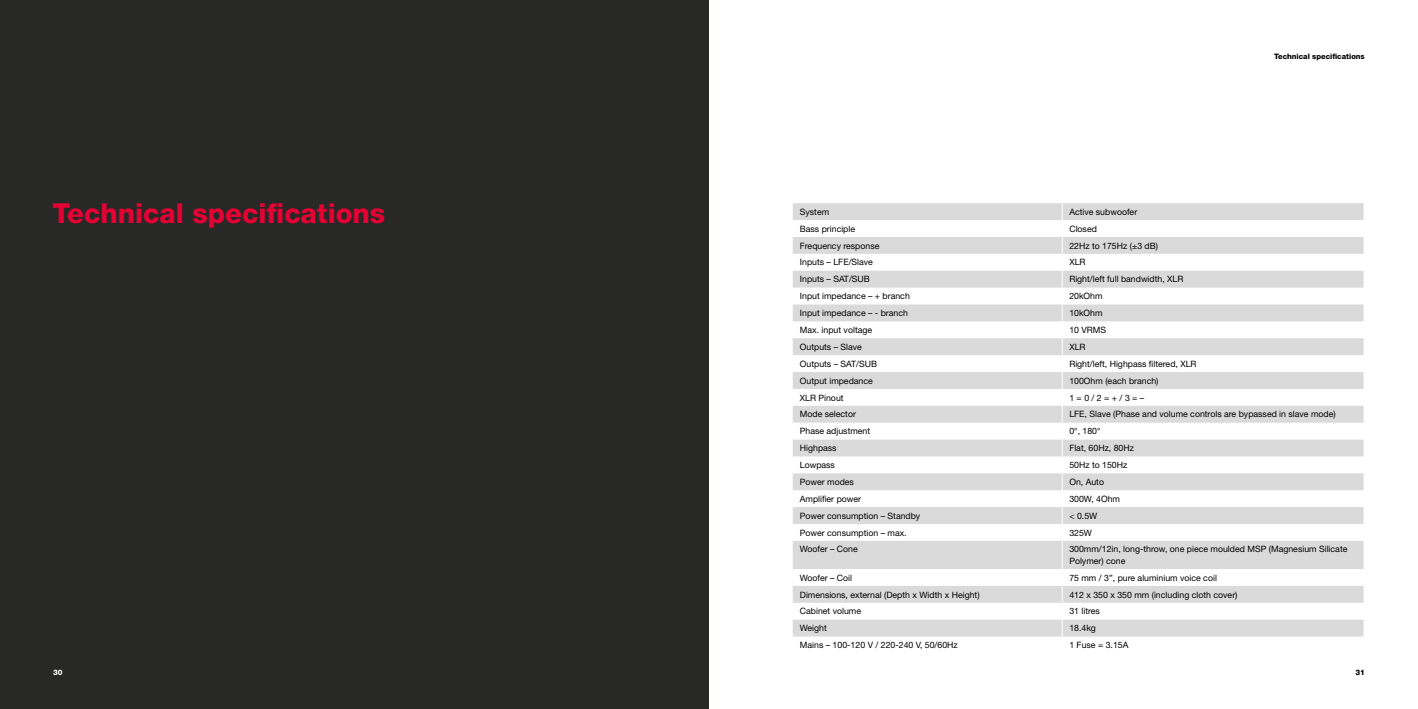
<style>
.page{position:relative;width:1418px;height:709px;background:#fff}
.page>*{position:absolute;margin:0;border:0;box-sizing:border-box;transform-origin:0 0}
.t1{font:800 27.5px "Helvetica Neue LT Std";color:#e40134}
.t2{font:8.75px/11.2px "Helvetica Neue LT Std";color:#000}
.t3{font:800 7.5px "Helvetica Neue LT Std";color:#000}
.t4{font:800 7.5px "Helvetica Neue LT Std";color:#fff}
</style>
<div class="page">
<div style="left:0;top:0;width:709px;height:709px;background:#282827"></div>
<svg style="left:793px;top:203px;width:570px;height:433px;fill:#dadada"></svg>
<svg style="left:1061px;top:203px;width:1px;height:434px"></svg>
<h1 class="t1" style="left:52px;top:197px;width:334px">Technical specifications</h1>
<p class="t3" style="left:1273px;top:51px;width:92px">Technical specifications</p>
<p class="t2" style="left:799px;top:206px;width:31px">System</p>
<p class="t2" style="left:1069px;top:206px;width:69px">Active subwoofer</p>
<p class="t2" style="left:799px;top:223px;width:57px">Bass principle</p>
<p class="t2" style="left:1069px;top:223px;width:29px">Closed</p>
<p class="t2" style="left:799px;top:240px;width:81px">Frequency response</p>
<p class="t2" style="left:1069px;top:240px;width:90px">22Hz to 175Hz (±3 dB)</p>
<p class="t2" style="left:799px;top:256px;width:75px">Inputs – LFE/Slave</p>
<p class="t2" style="left:1069px;top:256px;width:18px">XLR</p>
<p class="t2" style="left:799px;top:273px;width:72px">Inputs – SAT/SUB</p>
<p class="t2" style="left:1069px;top:273px;width:116px">Right/left full bandwidth, XLR</p>
<p class="t2" style="left:799px;top:290px;width:111px">Input impedance – + branch</p>
<p class="t2" style="left:1069px;top:290px;width:35px">20kOhm</p>
<p class="t2" style="left:799px;top:307px;width:110px">Input impedance – - branch</p>
<p class="t2" style="left:1069px;top:307px;width:35px">10kOhm</p>
<p class="t2" style="left:799px;top:324px;width:74px">Max. input voltage</p>
<p class="t2" style="left:1069px;top:324px;width:38px">10 VRMS</p>
<p class="t2" style="left:799px;top:341px;width:64px">Outputs – Slave</p>
<p class="t2" style="left:1069px;top:341px;width:18px">XLR</p>
<p class="t2" style="left:799px;top:358px;width:79px">Outputs – SAT/SUB</p>
<p class="t2" style="left:1069px;top:358px;width:129px">Right/left, Highpass filtered, XLR</p>
<p class="t2" style="left:799px;top:375px;width:74px">Output impedance</p>
<p class="t2" style="left:1069px;top:375px;width:91px">100Ohm (each branch)</p>
<p class="t2" style="left:799px;top:391px;width:45px">XLR Pinout</p>
<p class="t2" style="left:1069px;top:391px;width:76px">1 = 0 / 2 = + / 3 = –</p>
<p class="t2" style="left:799px;top:408px;width:58px">Mode selector</p>
<p class="t2" style="left:1069px;top:408px;width:268px">LFE, Slave (Phase and volume controls are bypassed in slave mode)</p>
<p class="t2" style="left:799px;top:425px;width:72px">Phase adjustment</p>
<p class="t2" style="left:1069px;top:425px;width:33px">0°, 180°</p>
<p class="t2" style="left:799px;top:442px;width:38px">Highpass</p>
<p class="t2" style="left:1069px;top:442px;width:66px">Flat, 60Hz, 80Hz</p>
<p class="t2" style="left:799px;top:459px;width:37px">Lowpass</p>
<p class="t2" style="left:1069px;top:459px;width:60px">50Hz to 150Hz</p>
<p class="t2" style="left:799px;top:476px;width:56px">Power modes</p>
<p class="t2" style="left:1069px;top:476px;width:36px">On, Auto</p>
<p class="t2" style="left:799px;top:493px;width:63px">Amplifier power</p>
<p class="t2" style="left:1069px;top:493px;width:52px">300W, 4Ohm</p>
<p class="t2" style="left:799px;top:510px;width:122px">Power consumption – Standby</p>
<p class="t2" style="left:1069px;top:510px;width:29px">&lt; 0.5W</p>
<p class="t2" style="left:799px;top:526px;width:108px">Power consumption – max.</p>
<p class="t2" style="left:1069px;top:526px;width:24px">325W</p>
<p class="t2" style="left:799px;top:543px;width:59px">Woofer – Cone</p>
<p class="t2" style="left:1069px;top:543px;width:279px">300mm/12in, long-throw, one piece moulded MSP (Magnesium Silicate<br>Polymer) cone</p>
<p class="t2" style="left:799px;top:572px;width:54px">Woofer – Coil</p>
<p class="t2" style="left:1069px;top:572px;width:149px">75 mm / 3”, pure aluminium voice coil</p>
<p class="t2" style="left:799px;top:588px;width:181px">Dimensions, external (Depth x Width x Height)</p>
<p class="t2" style="left:1069px;top:588px;width:170px">412 x 350 x 350 mm (including cloth cover)</p>
<p class="t2" style="left:799px;top:605px;width:63px">Cabinet volume</p>
<p class="t2" style="left:1069px;top:605px;width:32px">31 litres</p>
<p class="t2" style="left:799px;top:622px;width:28px">Weight</p>
<p class="t2" style="left:1069px;top:622px;width:28px">18.4kg</p>
<p class="t2" style="left:799px;top:639px;width:159px">Mains – 100-120 V / 220-240 V, 50/60Hz</p>
<p class="t2" style="left:1069px;top:639px;width:61px">1 Fuse = 3.15A</p>
<p class="t4" style="left:53px;top:667px;width:11px">30</p>
<p class="t3" style="left:1355px;top:667px;width:11px">31</p>
</div>
